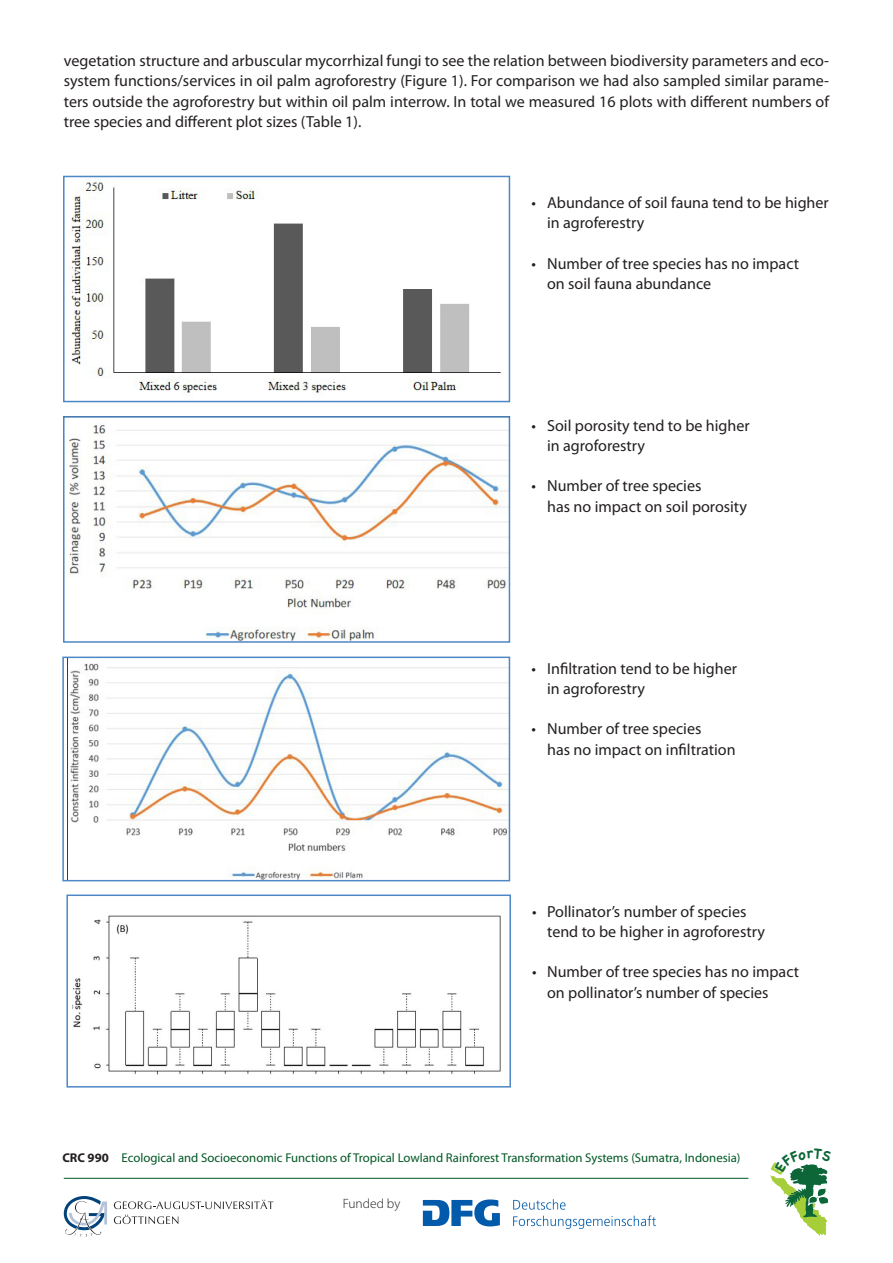
<style>
.page{position:relative;width:893px;height:1263px;background:#fff}
.page>*{position:absolute;margin:0;border:0;box-sizing:border-box;transform-origin:0 0}
.Einzug_5mm_Lauftext{font:16.05px/20.2px "Myriad Pro";color:#231f20}
.Lauftext{font:16.05px/20.2px "Myriad Pro";color:#231f20;text-align:justify}
.t1{font:300 13.5px "Myriad Pro";color:#231f20}
.t2{font:12.75px "Myriad Pro";color:#005824}
.s1{font-weight:700;color:#231f20}
</style>
<div class="page">
<svg style="left:423px;top:1199px;width:77px;height:27px"></svg>
<svg style="left:513px;top:1199px;width:143px;height:30px"></svg>
<svg style="left:64px;top:1196px;width:43px;height:40px"></svg>
<svg style="left:114px;top:1200px;width:159px;height:24px"></svg>
<hr style="left:64px;top:1178px;width:684px;height:1px;background:#005824">
<img style="left:71px;top:179px;width:430px;height:214px">
<div style="left:63px;top:176px;width:447px;height:226px;border:2px solid #4d87c6"></div>
<img style="left:66px;top:425px;width:441px;height:215px">
<div style="left:63px;top:416px;width:447px;height:227px;border:2px solid #4d87c6"></div>
<img style="left:67px;top:659px;width:440px;height:219px">
<div style="left:62px;top:656px;width:448px;height:225px;border:2px solid #4d87c6"></div>
<img style="left:73px;top:915px;width:428px;height:159px">
<div style="left:66px;top:894px;width:445px;height:193px;border:2px solid #4d87c6"></div>
<svg style="left:770px;top:1164px;width:59px;height:72px"></svg>
<p class="Lauftext" style="left:64px;top:50px;width:767px">vegetation structure and arbuscular mycorrhizal fungi to see the relation between biodiversity parameters and eco&shy;system functions/services in oil palm agroforestry (Figure 1). For comparison we had also sampled similar parame&shy;ters outside the agroforestry but within oil palm interrow. In total we measured 16 plots with different numbers of tree species and different plot sizes (Table 1).</p>
<p class="Einzug_5mm_Lauftext" style="left:547px;top:192px;width:283px;text-indent:-16px">• Abundance of soil fauna tend to be higher in agroferestry</p>
<p class="Einzug_5mm_Lauftext" style="left:547px;top:253px;width:253px;text-indent:-16px">• Number of tree species has no impact on soil fauna abundance</p>
<p class="Einzug_5mm_Lauftext" style="left:547px;top:415px;width:204px;text-indent:-16px">• Soil porosity tend to be higher in agroforestry</p>
<p class="Einzug_5mm_Lauftext" style="left:547px;top:476px;width:201px;text-indent:-16px">• Number of tree species<br>has no impact on soil porosity</p>
<p class="Einzug_5mm_Lauftext" style="left:547px;top:658px;width:191px;text-indent:-16px">• Infiltration tend to be higher in agroforestry</p>
<p class="Einzug_5mm_Lauftext" style="left:547px;top:719px;width:190px;text-indent:-16px">• Number of tree species<br>has no impact on infiltration</p>
<p class="Einzug_5mm_Lauftext" style="left:547px;top:901px;width:219px;text-indent:-15px">• Pollinator’s number of species tend to be higher in agroforestry</p>
<p class="Einzug_5mm_Lauftext" style="left:547px;top:962px;width:253px;text-indent:-15px">• Number of tree species has no impact on pollinator’s number of species</p>
<p class="t2" style="left:62px;top:1150px;width:680px"><span class="s1">CRC 990</span> Ecological and Socioeconomic Functions of Tropical Lowland Rainforest Transformation Systems (Sumatra, Indonesia)</p>
<p class="t1" style="left:343px;top:1195px;width:59px">Funded by</p>
</div>
